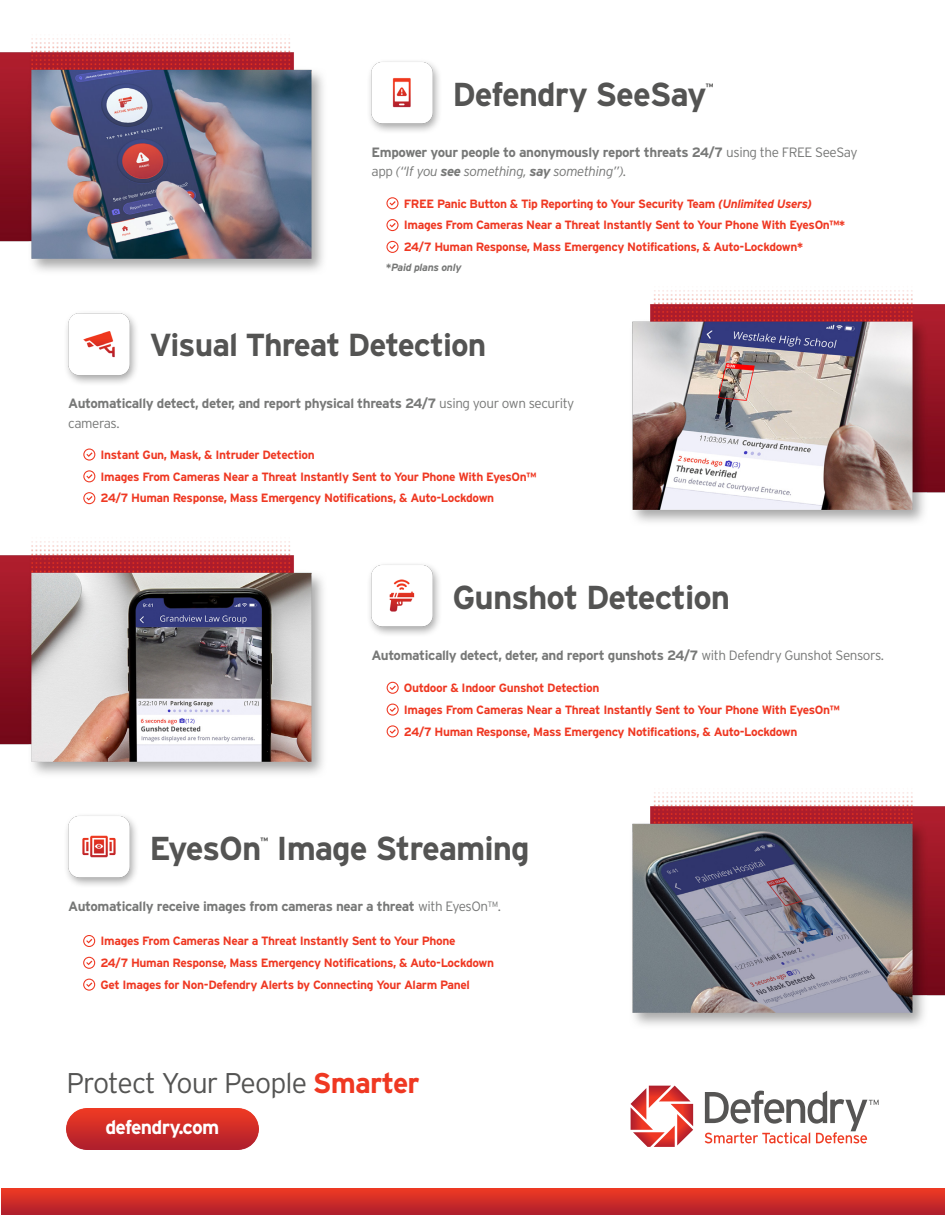
<style>
.page{position:relative;width:945px;height:1215px;background:#fff}
.page>*{position:absolute;margin:0;border:0;box-sizing:border-box;transform-origin:0 0}
.t1{font:700 33.15px "Interstate";letter-spacing:-.03em;color:#545453}
.t2{font:700 31.8px "Interstate";letter-spacing:-.03em;color:#545453}
.t3{font:300 28.5px "Interstate";letter-spacing:-.03em;color:#545453}
.t4{font:700 19.5px "Interstate";letter-spacing:-.04em;color:#fff}
.t5{font:700 13.5px/19.5px "Interstate";letter-spacing:-.03em;color:#777877}
.t6{font:700 12px "Interstate";letter-spacing:-.03em;color:#ef3822}
.t7{font:italic 700 10.5px "Interstate";letter-spacing:-.03em;color:#777877}
.t8{font:700 9.3px "Interstate";color:#545453}
.s1{font-weight:300}
.s2{font-weight:300;font-style:italic}
.s3{font-style:italic}
.s4{font-weight:700;color:#ef3822}
</style>
<div class="page">
<img style="left:2px;top:1188px;width:943px;height:27px">
<img style="left:66px;top:1108px;width:192px;height:42px">
<svg style="left:631px;top:1086px;width:62px;height:61px"></svg>
<svg style="left:705px;top:1091px;width:174px;height:52px"></svg>
<img style="left:0;top:38px;width:323px;height:233px">
<img style="left:369px;top:61px;width:70px;height:71px">
<svg style="left:386px;top:197px;width:13px;height:12px"></svg>
<svg style="left:386px;top:219px;width:13px;height:12px"></svg>
<svg style="left:386px;top:241px;width:13px;height:12px"></svg>
<img style="left:0;top:541px;width:323px;height:233px">
<img style="left:369px;top:564px;width:70px;height:71px">
<svg style="left:387px;top:682px;width:12px;height:12px"></svg>
<svg style="left:387px;top:704px;width:12px;height:12px"></svg>
<svg style="left:387px;top:725px;width:12px;height:12px"></svg>
<img style="left:632px;top:290px;width:313px;height:232px">
<img style="left:66px;top:313px;width:70px;height:70px">
<svg style="left:83px;top:449px;width:12px;height:12px"></svg>
<svg style="left:83px;top:470px;width:12px;height:12px"></svg>
<svg style="left:83px;top:492px;width:12px;height:12px"></svg>
<img style="left:632px;top:792px;width:313px;height:233px">
<img style="left:66px;top:815px;width:70px;height:71px">
<svg style="left:83px;top:935px;width:12px;height:12px"></svg>
<svg style="left:83px;top:957px;width:12px;height:12px"></svg>
<svg style="left:83px;top:979px;width:12px;height:12px"></svg>
<p class="t1" style="left:453px;top:76px;width:256px">Defendry SeeSay</p>
<p class="t8" style="left:706px;top:82px;width:9px">™</p>
<p class="t5" style="left:371px;top:142px;width:488px">Empower your people to anonymously report threats 24/7 <span class="s1">using the FREE SeeSay app</span> <span class="s2">(“If you</span> <span class="s3">see</span> <span class="s2">something,</span> <span class="s3">say</span> <span class="s2">something”).</span></p>
<p class="t6" style="left:404px;top:197px;width:410px">FREE Panic Button &amp; Tip Reporting to Your Security Team <span class="s3">(Unlimited Users)</span></p>
<p class="t6" style="left:404px;top:218px;width:443px">Images From Cameras Near a Threat Instantly Sent to Your Phone With EyesOn™*</p>
<p class="t6" style="left:404px;top:240px;width:401px">24/7 Human Response, Mass Emergency Notifications, &amp; Auto-Lockdown*</p>
<p class="t7" style="left:386px;top:261px;width:77px">*Paid plans only</p>
<p class="t2" style="left:149px;top:328px;width:339px">Visual Threat Detection</p>
<p class="t5" style="left:68px;top:394px;width:508px">Automatically detect, deter, and report physical threats 24/7 <span class="s1">using your own security cameras.</span></p>
<p class="t6" style="left:101px;top:448px;width:216px">Instant Gun, Mask, &amp; Intruder Detection</p>
<p class="t6" style="left:101px;top:470px;width:437px">Images From Cameras Near a Threat Instantly Sent to Your Phone With EyesOn™</p>
<p class="t6" style="left:101px;top:491px;width:395px">24/7 Human Response, Mass Emergency Notifications, &amp; Auto-Lockdown</p>
<p class="t1" style="left:453px;top:579px;width:279px">Gunshot Detection</p>
<p class="t5" style="left:371px;top:645px;width:514px">Automatically detect, deter, and report gunshots 24/7 <span class="s1">with Defendry Gunshot Sensors.</span></p>
<p class="t6" style="left:404px;top:681px;width:197px">Outdoor &amp; Indoor Gunshot Detection</p>
<p class="t6" style="left:404px;top:703px;width:437px">Images From Cameras Near a Threat Instantly Sent to Your Phone With EyesOn™</p>
<p class="t6" style="left:404px;top:725px;width:395px">24/7 Human Response, Mass Emergency Notifications, &amp; Auto-Lockdown</p>
<p class="t1" style="left:149px;top:830px;width:113px">EyesOn</p>
<p class="t8" style="left:260px;top:836px;width:9px">™</p>
<p class="t1" style="left:276px;top:830px;width:255px">Image Streaming</p>
<p class="t5" style="left:68px;top:896px;width:434px">Automatically receive images from cameras near a threat <span class="s1">with EyesOn™.</span></p>
<p class="t6" style="left:100px;top:934px;width:357px">Images From Cameras Near a Threat Instantly Sent to Your Phone</p>
<p class="t6" style="left:100px;top:956px;width:395px">24/7 Human Response, Mass Emergency Notifications, &amp; Auto-Lockdown</p>
<p class="t6" style="left:100px;top:978px;width:371px">Get Images for Non-Defendry Alerts by Connecting Your Alarm Panel</p>
<p class="t3" style="left:66px;top:1066px;width:355px">Protect Your People <span class="s4">Smarter</span></p>
<p class="t4" style="left:105px;top:1117px;width:115px">defendry.com</p>
</div>
